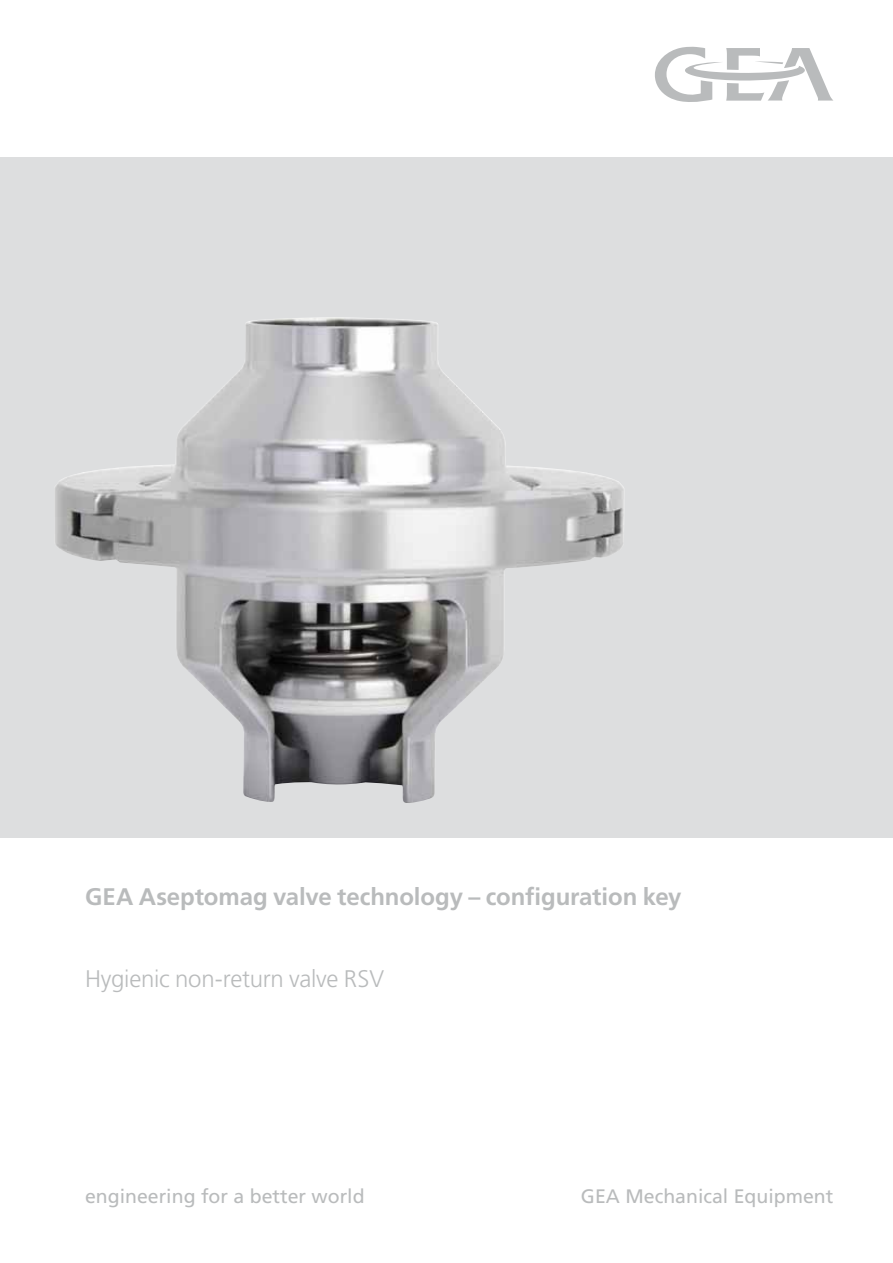
<style>
.page{position:relative;width:893px;height:1263px;background:#fff}
.page>*{position:absolute;margin:0;border:0;box-sizing:border-box;transform-origin:0 0}
.t1{font:700 24px "Frutiger";letter-spacing:-.005em;color:#b9bbbc}
.t2{font:300 24px "Frutiger";letter-spacing:-.01em;color:#b9bbbc}
.t3{font:19.5px "Frutiger";color:#b9bbbc}
</style>
<div class="page">
<svg style="left:655px;top:47px;width:178px;height:55px"></svg>
<div style="left:0;top:157px;width:893px;height:681px;background:#dddedf"></div>
<img style="left:55px;top:317px;width:569px;height:486px">
<p class="t1" style="left:85px;top:882px;width:598px">GEA Aseptomag valve technology – configuration key</p>
<p class="t2" style="left:85px;top:965px;width:301px">Hygienic non-return valve RSV</p>
<p class="t3" style="left:85px;top:1185px;width:281px">engineering for a better world</p>
<p class="t3" style="left:581px;top:1185px;width:254px">GEA Mechanical Equipment</p>
</div>
